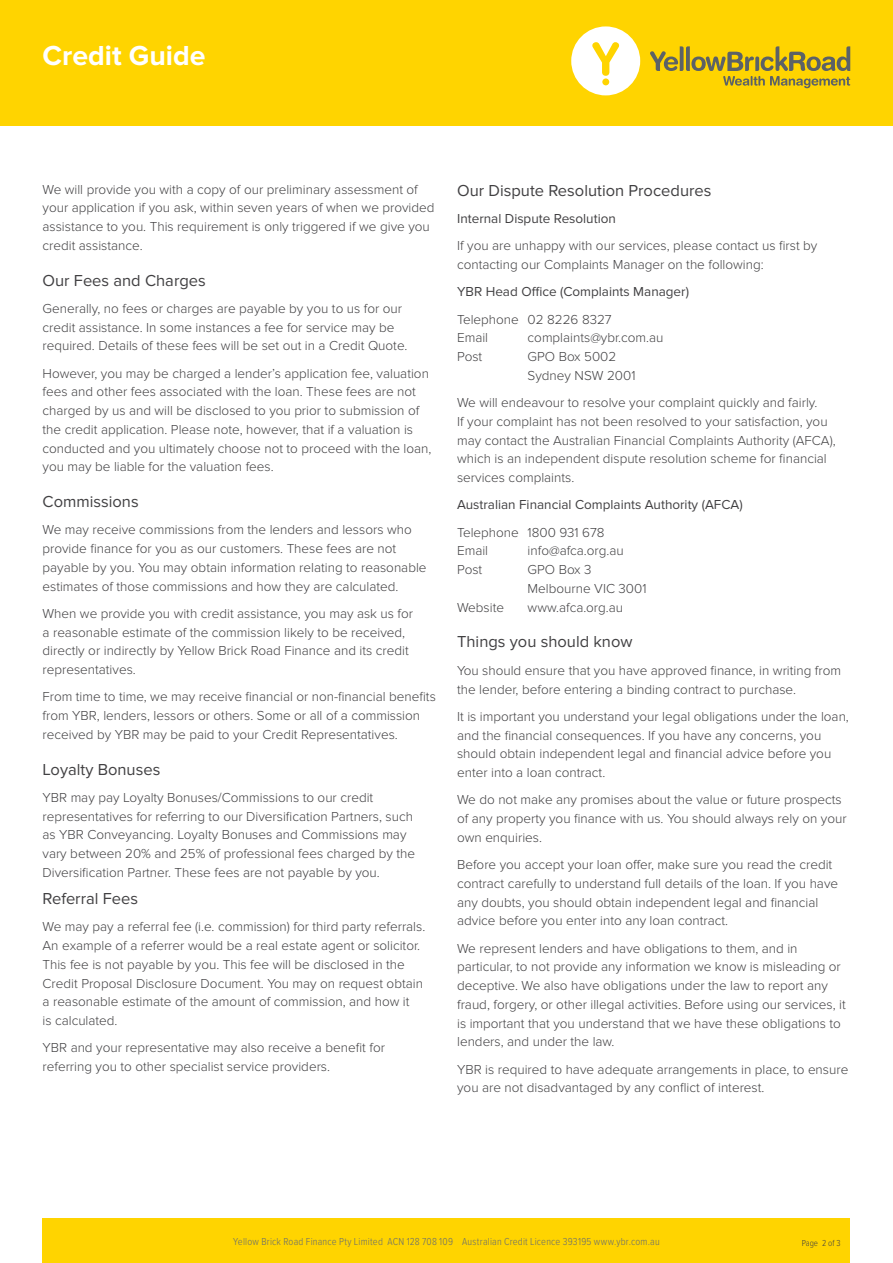
<style>
.page{position:relative;width:893px;height:1263px;background:#fff}
.page>*{position:absolute;margin:0;border:0;box-sizing:border-box;transform-origin:0 0}
.t1{font:700 28.5px "Proxima Nova";color:#fff}
.t2{font:16.5px "Proxima Nova";color:#414042}
.t3{font:300 13.5px/18.8px "Proxima Nova";color:#414042}
.t4{font:13.5px "Proxima Nova";color:#414042}
.t5{font:300 10.5px "Proxima Nova Cond";letter-spacing:.02em;color:#666c70}
.t6{font:300 9px "Proxima Nova Cond";color:#414042}
</style>
<div class="page">
<div style="left:43px;top:1218px;width:807px;height:45px;background:#ffd400"></div>
<div style="left:0;top:0;width:893px;height:126px;background:#ffd400"></div>
<svg style="left:571px;top:26px;width:69px;height:69px"></svg>
<svg style="left:650px;top:46px;width:200px;height:42px"></svg>
<h1 class="t1" style="left:43px;top:39px;width:165px">Credit Guide</h1>
<p class="t3" style="left:43px;top:180px;width:394px">We will provide you with a copy of our preliminary assessment of your application if you ask, within seven years of when we provided assistance to you. This requirement is only triggered if we give you credit assistance.</p>
<p class="t2" style="left:43px;top:271px;width:165px">Our Fees and Charges</p>
<p class="t3" style="left:43px;top:299px;width:366px">Generally, no fees or charges are payable by you to us for our credit assistance. In some instances a fee for service may be required. Details of these fees will be set out in a Credit Quote.</p>
<p class="t3" style="left:43px;top:364px;width:390px">However, you may be charged a lender’s application fee, valuation fees and other fees associated with the loan. These fees are not charged by us and will be disclosed to you prior to submission of the credit application. Please note, however, that if a valuation is conducted and you ultimately choose not to proceed with the loan, you may be liable for the valuation fees.</p>
<p class="t2" style="left:43px;top:492px;width:98px">Commissions</p>
<p class="t3" style="left:43px;top:521px;width:386px">We may receive commissions from the lenders and lessors who provide finance for you as our customers. These fees are not payable by you. You may obtain information relating to reasonable estimates of those commissions and how they are calculated.</p>
<p class="t3" style="left:43px;top:604px;width:372px">When we provide you with credit assistance, you may ask us for a reasonable estimate of the commission likely to be received, directly or indirectly by Yellow Brick Road Finance and its credit representatives.</p>
<p class="t3" style="left:43px;top:688px;width:395px">From time to time, we may receive financial or non-financial benefits from YBR, lenders, lessors or others. Some or all of a commission received by YBR may be paid to your Credit Representatives.</p>
<p class="t2" style="left:43px;top:760px;width:119px">Loyalty Bonuses</p>
<p class="t3" style="left:43px;top:788px;width:374px">YBR may pay Loyalty Bonuses/Commissions to our credit representatives for referring to our Diversification Partners, such as YBR Conveyancing. Loyalty Bonuses and Commissions may vary between 20% and 25% of professional fees charged by the Diversification Partner. These fees are not payable by you.</p>
<p class="t2" style="left:43px;top:889px;width:97px">Referral Fees</p>
<p class="t3" style="left:43px;top:918px;width:384px">We may pay a referral fee (i.e. commission) for third party referrals.<br>An example of a referrer would be a real estate agent or solicitor.<br>This fee is not payable by you. This fee will be disclosed in the Credit Proposal Disclosure Document. You may on request obtain a reasonable estimate of the amount of commission, and how it<br>is calculated.</p>
<p class="t3" style="left:43px;top:1039px;width:344px">YBR and your representative may also receive a benefit for referring you to other specialist service providers.</p>
<p class="t2" style="left:457px;top:181px;width:256px">Our Dispute Resolution Procedures</p>
<p class="t4" style="left:457px;top:211px;width:160px">Internal Dispute Resolution</p>
<p class="t3" style="left:457px;top:237px;width:362px">If you are unhappy with our services, please contact us first by contacting our Complaints Manager on the following:</p>
<p class="t4" style="left:457px;top:284px;width:233px">YBR Head Office (Complaints Manager)</p>
<p class="t3" style="left:457px;top:310px;width:156px">Telephone 02 8226 8327<br>Email</p>
<p class="t3" style="left:528px;top:329px;width:137px">complaints@ybr.com.au</p>
<p class="t3" style="left:457px;top:347px;width:27px">Post</p>
<p class="t3" style="left:528px;top:347px;width:109px">GPO Box 5002<br>Sydney NSW 2001</p>
<p class="t3" style="left:457px;top:393px;width:380px">We will endeavour to resolve your complaint quickly and fairly.<br>If your complaint has not been resolved to your satisfaction, you may contact the Australian Financial Complaints Authority (AFCA), which is an independent dispute resolution scheme for financial services complaints.</p>
<p class="t4" style="left:457px;top:497px;width:287px">Australian Financial Complaints Authority (AFCA)</p>
<p class="t3" style="left:457px;top:523px;width:149px">Telephone 1800 931 678<br>Email</p>
<p class="t3" style="left:528px;top:542px;width:98px">info@afca.org.au</p>
<p class="t3" style="left:457px;top:560px;width:27px">Post</p>
<p class="t3" style="left:528px;top:560px;width:120px">GPO Box 3<br>Melbourne VIC 3001</p>
<p class="t3" style="left:457px;top:598px;width:48px">Website</p>
<p class="t3" style="left:528px;top:598px;width:97px">www.afca.org.au</p>
<p class="t2" style="left:457px;top:632px;width:177px">Things you should know</p>
<p class="t3" style="left:457px;top:661px;width:385px">You should ensure that you have approved finance, in writing from the lender, before entering a binding contract to purchase.</p>
<p class="t3" style="left:457px;top:707px;width:393px">It is important you understand your legal obligations under the loan, and the financial consequences. If you have any concerns, you should obtain independent legal and financial advice before you enter into a loan contract.</p>
<p class="t3" style="left:457px;top:790px;width:391px">We do not make any promises about the value or future prospects of any property you finance with us. You should always rely on your own enquiries.</p>
<p class="t3" style="left:457px;top:855px;width:382px">Before you accept your loan offer, make sure you read the credit contract carefully to understand full details of the loan. If you have any doubts, you should obtain independent legal and financial advice before you enter into any loan contract.</p>
<p class="t3" style="left:457px;top:939px;width:390px">We represent lenders and have obligations to them, and in particular, to not provide any information we know is misleading or deceptive. We also have obligations under the law to report any fraud, forgery, or other illegal activities. Before using our services, it is important that you understand that we have these obligations to lenders, and under the law.</p>
<p class="t3" style="left:457px;top:1060px;width:393px">YBR is required to have adequate arrangements in place, to ensure you are not disadvantaged by any conflict of interest.</p>
<p class="t5" style="left:233px;top:1233px;width:428px">Yellow Brick Road Finance Pty Limited ACN 128 708 109 Australian Credit Licence 393195 www.ybr.com.au</p>
<p class="t6" style="left:802px;top:1236px;width:40px">Page 2 of 3</p>
</div>
